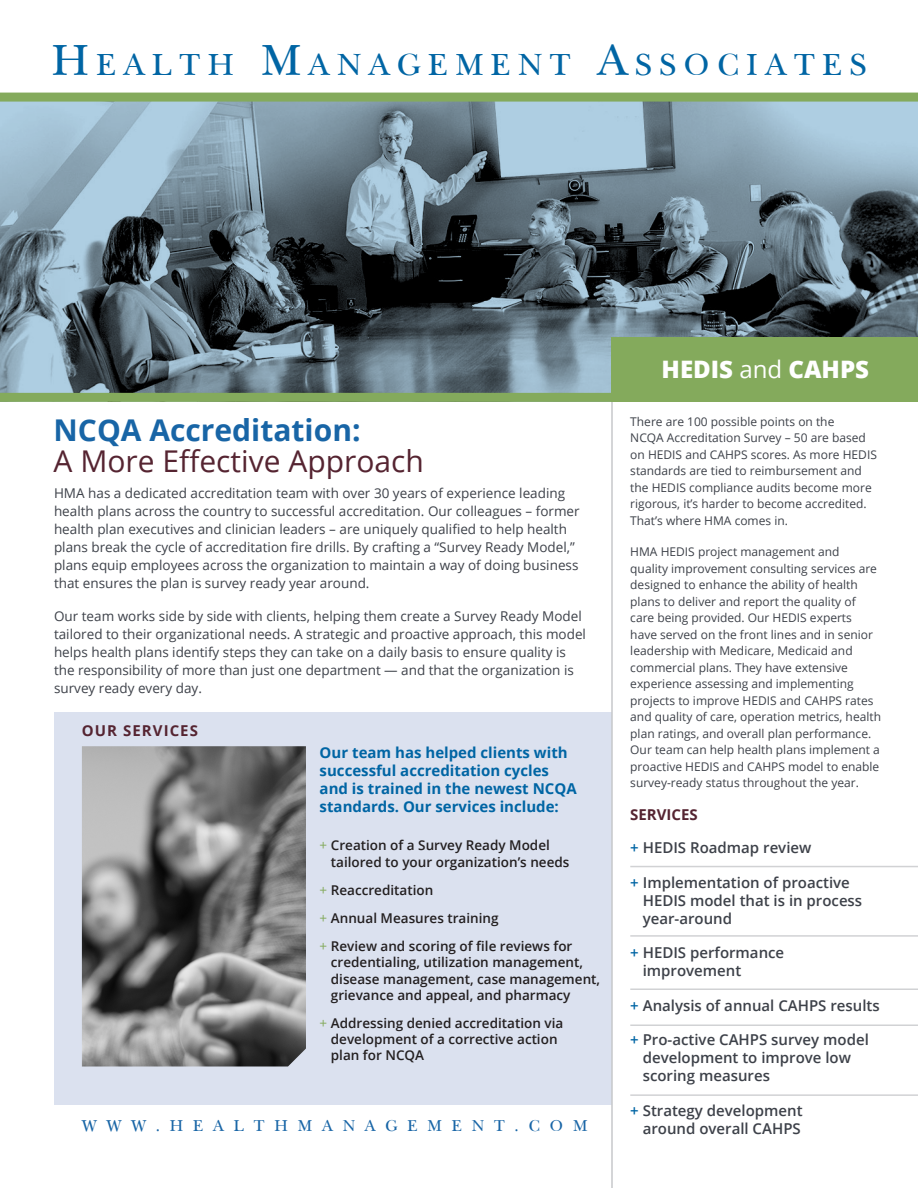
<style>
.page{position:relative;width:918px;height:1188px;background:#fff}
.page>*{position:absolute;margin:0;border:0;box-sizing:border-box;transform-origin:0 0}
.t1{font:31.95px "New Baskerville";letter-spacing:.245em;color:#0065a4}
.t2{font:30px/30.5px "Open Sans";color:#552431}
.t3{font:800 24px "Open Sans";color:#fff}
.t4{font:16.5px "New Baskerville";letter-spacing:.6em;color:#1865a6}
.t5{font:600 15px/18px "Open Sans";color:#3d4149}
.t6{font:700 15px/18px "Open Sans";color:#0065a4}
.t7{font:700 15px "Open Sans";letter-spacing:.07em;color:#552431}
.t8{font:700 15px "Open Sans";color:#552431}
.t9{font:13.5px/18px "Open Sans";color:#3d4149}
.t10{font:600 13.5px/16.2px "Open Sans";color:#231f20}
.t11{font:12px/16.5px "Open Sans";color:#3d4149}
.s1{font-size:45.6px}
.s2{font-weight:700;color:#1865a6}
.s3{font-weight:400;color:#84aa5c}
.s4{font-weight:400}
.s5{color:#0065a4}
</style>
<div class="page">
<div style="left:54px;top:712px;width:558px;height:392px;background:#dbe1ef"></div>
<svg style="left:0;top:102px;width:918px;height:291px;background:#687b87"></svg>
<hr style="left:611px;top:397px;width:2px;height:791px;background:#c7c8ca">
<img style="left:82px;top:746px;width:224px;height:320px">
<div style="left:611px;top:338px;width:307px;height:64px;background:#84aa5c"></div>
<div style="left:0;top:93px;width:918px;height:9px;background:#84aa5c"></div>
<div style="left:0;top:393px;width:918px;height:9px;background:#84aa5c"></div>
<hr style="left:630px;top:866px;width:288px;height:1px;background:#d1d2d4">
<hr style="left:630px;top:935px;width:288px;height:2px;background:#d1d2d4">
<hr style="left:630px;top:988px;width:288px;height:2px;background:#d1d2d4">
<hr style="left:630px;top:1024px;width:288px;height:2px;background:#d1d2d4">
<hr style="left:630px;top:1094px;width:288px;height:2px;background:#d1d2d4">
<p class="t1" style="left:52px;top:44px;width:816px"><span class="s1">H</span>EALTH <span class="s1">M</span>ANAGEMENT <span class="s1">A</span>SSOCIATES</p>
<p class="t2" style="left:54px;top:414px;width:372px"><span class="s2">NCQA Accreditation:<br></span>A More Effective Approach</p>
<p class="t9" style="left:54px;top:484px;width:527px">HMA has a dedicated accreditation team with over 30 years of experience leading health plans across the country to successful accreditation. Our colleagues – former health plan executives and clinician leaders – are uniquely qualified to help health plans break the cycle of accreditation fire drills. By crafting a “Survey Ready Model,” plans equip employees across the organization to maintain a way of doing business that ensures the plan is survey ready year around.</p>
<p class="t9" style="left:54px;top:607px;width:534px">Our team works side by side with clients, helping them create a Survey Ready Model tailored to their organizational needs. A strategic and proactive approach, this model helps health plans identify steps they can take on a daily basis to ensure quality is the responsibility of more than just one department — and that the organization is survey ready every day.</p>
<p class="t7" style="left:82px;top:720px;width:118px">OUR SERVICES</p>
<p class="t6" style="left:320px;top:743px;width:259px">Our team has helped clients with successful accreditation cycles and is trained in the newest NCQA standards. Our services include:</p>
<p class="t10" style="left:331px;top:837px;width:240px;text-indent:-11px"><span class="s3">+</span> Creation of a Survey Ready Model tailored to your organization’s needs</p>
<p class="t10" style="left:320px;top:882px;width:115px"><span class="s3">+</span> Reaccreditation</p>
<p class="t10" style="left:320px;top:910px;width:181px"><span class="s3">+</span> Annual Measures training</p>
<p class="t10" style="left:331px;top:938px;width:271px;text-indent:-11px"><span class="s3">+</span> Review and scoring of file reviews for credentialing, utilization management, disease management, case management, grievance and appeal, and pharmacy</p>
<p class="t10" style="left:331px;top:1015px;width:234px;text-indent:-11px"><span class="s3">+</span> Addressing denied accreditation via development of a corrective action plan for NCQA</p>
<p class="t4" style="left:82px;top:1115px;width:507px">WWW.HEALTHMANAGEMENT.COM</p>
<p class="t3" style="left:662px;top:351px;width:209px">HEDIS <span class="s4">and</span> CAHPS</p>
<p class="t11" style="left:630px;top:413px;width:248px">There are 100 possible points on the<br>NCQA Accreditation Survey – 50 are based on HEDIS and CAHPS scores. As more HEDIS standards are tied to reimbursement and the HEDIS compliance audits become more rigorous, it’s harder to become accredited.<br>That’s where HMA comes in.</p>
<p class="t11" style="left:630px;top:543px;width:252px">HMA HEDIS project management and<br>quality improvement consulting services are designed to enhance the ability of health plans to deliver and report the quality of care being provided. Our HEDIS experts have served on the front lines and in senior leadership with Medicare, Medicaid and commercial plans. They have extensive experience assessing and implementing projects to improve HEDIS and CAHPS rates and quality of care, operation metrics, health plan ratings, and overall plan performance.<br>Our team can help health plans implement a proactive HEDIS and CAHPS model to enable survey-ready status throughout the year.</p>
<p class="t8" style="left:630px;top:804px;width:69px">SERVICES</p>
<p class="t5" style="left:630px;top:838px;width:183px"><span class="s5">+</span> HEDIS Roadmap review</p>
<p class="t5" style="left:643px;top:873px;width:221px;text-indent:-12px"><span class="s5">+</span> Implementation of proactive<br>HEDIS model that is in process year-around</p>
<p class="t5" style="left:643px;top:943px;width:143px;text-indent:-12px"><span class="s5">+</span> HEDIS performance improvement</p>
<p class="t5" style="left:630px;top:996px;width:251px"><span class="s5">+</span> Analysis of annual CAHPS results</p>
<p class="t5" style="left:643px;top:1030px;width:228px;text-indent:-12px"><span class="s5">+</span> Pro-active CAHPS survey model development to improve low scoring measures</p>
<p class="t5" style="left:630px;top:1101px;width:174px;text-align:right"><span class="s5">+</span> Strategy development around overall CAHPS</p>
</div>
